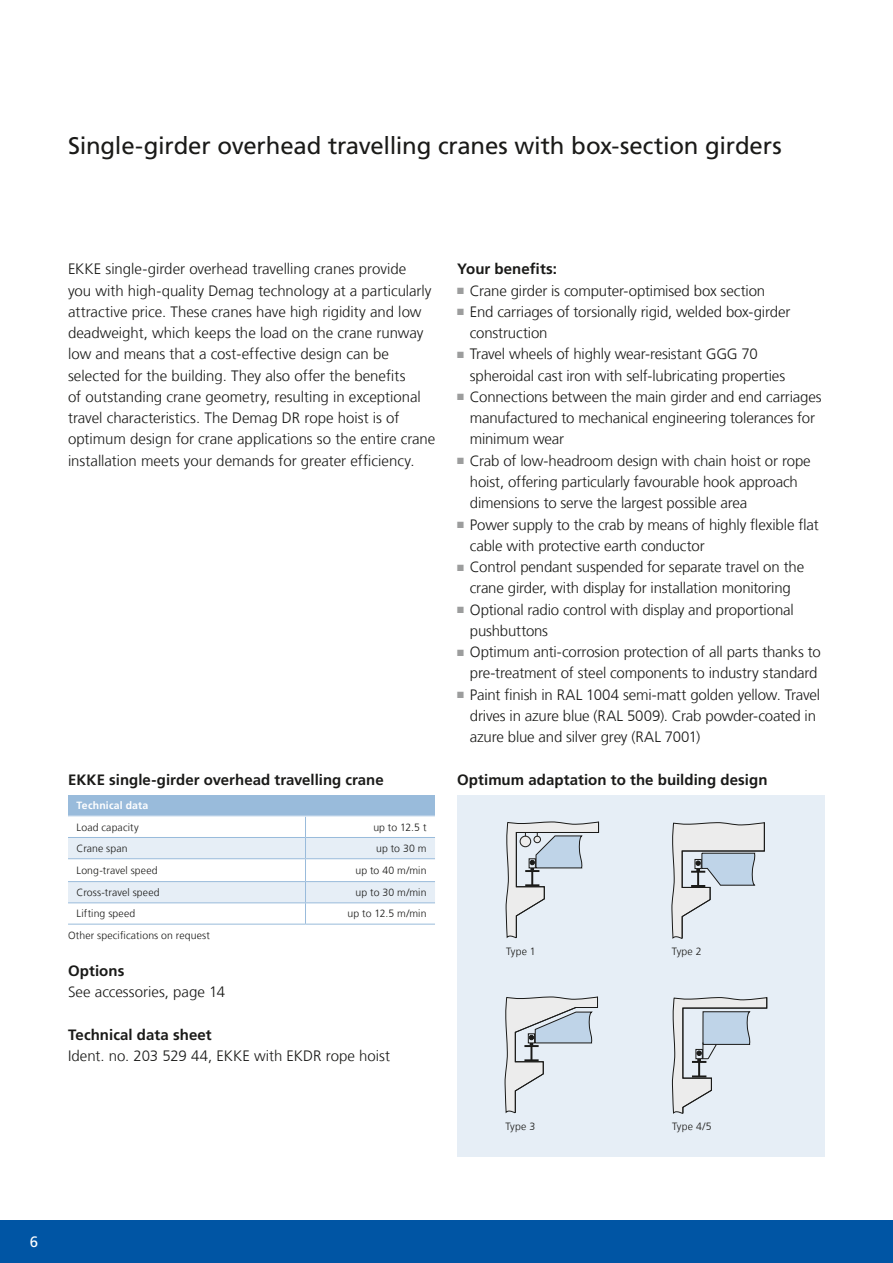
<style>
.page{position:relative;width:893px;height:1263px;background:#fff}
.page>*{position:absolute;margin:0;border:0;box-sizing:border-box;transform-origin:0 0}
.t1{font:24px "Frutiger LT Com";letter-spacing:-.01em;color:#1a1a18}
.t2{font:300 15px/21.3px "Frutiger LT Com";letter-spacing:-.01em;color:#1a1a18}
.t3{font:700 15px "Frutiger LT Com";letter-spacing:.005em;color:#1a1a18}
.t4{font:15px "Frutiger LT Com";color:#fff}
.t5{font:300 10.5px "Frutiger LT Com";letter-spacing:.015em;color:#1a1a18}
.t6{font:700 10.5px "Frutiger LT Com";letter-spacing:.015em;color:#fff}
.s1{color:#9c9d9d}
</style>
<div class="page">
<div style="left:0;top:1220px;width:893px;height:43px;background:#0055a4"></div>
<div style="left:457px;top:795px;width:368px;height:362px;background:#e6eef6"></div>
<svg style="left:506px;top:821px;width:93px;height:117px"></svg>
<svg style="left:672px;top:822px;width:93px;height:117px"></svg>
<svg style="left:505px;top:996px;width:93px;height:117px"></svg>
<svg style="left:672px;top:997px;width:95px;height:117px"></svg>
<div style="left:68px;top:795px;width:367px;height:21px;background:#99bbdb"></div>
<svg style="left:68px;top:817px;width:367px;height:107px"></svg>
<hr style="left:68px;top:837px;width:237px;height:1px;background:#99bbdb">
<hr style="left:305px;top:837px;width:130px;height:1px;background:#99bbdb">
<hr style="left:68px;top:858px;width:237px;height:1px;background:#99bbdb">
<hr style="left:305px;top:858px;width:130px;height:1px;background:#99bbdb">
<hr style="left:68px;top:881px;width:237px;height:1px;background:#99bbdb">
<hr style="left:305px;top:881px;width:130px;height:1px;background:#99bbdb">
<hr style="left:68px;top:902px;width:237px;height:1px;background:#99bbdb">
<hr style="left:305px;top:902px;width:130px;height:1px;background:#99bbdb">
<hr style="left:68px;top:924px;width:237px;height:1px;background:#99bbdb">
<hr style="left:305px;top:924px;width:130px;height:1px;background:#99bbdb">
<h1 class="t1" style="left:68px;top:132px;width:715px">Single-girder overhead travelling cranes with box-section girders</h1>
<p class="t2" style="left:68px;top:259px;width:369px">EKKE single-girder overhead travelling cranes provide<br>you with high-quality Demag technology at a particularly attractive price. These cranes have high rigidity and low deadweight, which keeps the load on the crane runway low and means that a cost-effective design can be selected for the building. They also offer the benefits<br>of outstanding crane geometry, resulting in exceptional travel characteristics. The Demag DR rope hoist is of optimum design for crane applications so the entire crane installation meets your demands for greater efficiency.</p>
<p class="t3" style="left:68px;top:771px;width:317px">EKKE single-girder overhead travelling crane</p>
<p class="t6" style="left:77px;top:799px;width:73px">Technical data</p>
<p class="t5" style="left:77px;top:821px;width:64px">Load capacity</p>
<p class="t5" style="left:373px;top:821px;width:55px">up to 12.5 t</p>
<p class="t5" style="left:77px;top:842px;width:53px">Crane span</p>
<p class="t5" style="left:376px;top:842px;width:52px">up to 30 m</p>
<p class="t5" style="left:77px;top:864px;width:83px">Long-travel speed</p>
<p class="t5" style="left:355px;top:864px;width:73px">up to 40 m/min</p>
<p class="t5" style="left:77px;top:886px;width:85px">Cross-travel speed</p>
<p class="t5" style="left:356px;top:886px;width:72px">up to 30 m/min</p>
<p class="t5" style="left:77px;top:908px;width:60px">Lifting speed</p>
<p class="t5" style="left:348px;top:908px;width:80px">up to 12.5 m/min</p>
<p class="t5" style="left:68px;top:929px;width:143px">Other specifications on request</p>
<p class="t3" style="left:68px;top:962px;width:58px">Options</p>
<p class="t2" style="left:68px;top:981px;width:158px">See accessories, page 14</p>
<p class="t3" style="left:68px;top:1026px;width:145px">Technical data sheet</p>
<p class="t2" style="left:68px;top:1045px;width:324px">Ident. no. 203 529 44, EKKE with EKDR rope hoist</p>
<p class="t3" style="left:457px;top:260px;width:101px">Your benefits:</p>
<p class="t2" style="left:457px;top:280px;width:310px"><span class="s1">■</span> Crane girder is computer-optimised box section</p>
<p class="t2" style="left:470px;top:301px;width:322px;text-indent:-13px"><span class="s1">■</span> End carriages of torsionally rigid, welded box-girder construction</p>
<p class="t2" style="left:470px;top:344px;width:317px;text-indent:-13px"><span class="s1">■</span> Travel wheels of highly wear-resistant GGG 70 spheroidal cast iron with self-lubricating properties</p>
<p class="t2" style="left:470px;top:386px;width:353px;text-indent:-13px"><span class="s1">■</span> Connections between the main girder and end carriages manufactured to mechanical engineering tolerances for minimum wear</p>
<p class="t2" style="left:470px;top:450px;width:342px;text-indent:-13px"><span class="s1">■</span> Crab of low-headroom design with chain hoist or rope hoist, offering particularly favourable hook approach dimensions to serve the largest possible area</p>
<p class="t2" style="left:470px;top:514px;width:350px;text-indent:-13px"><span class="s1">■</span> Power supply to the crab by means of highly flexible flat cable with protective earth conductor</p>
<p class="t2" style="left:457px;top:556px;width:349px;text-align:center"><span class="s1">■</span> Control pendant suspended for separate travel on the crane girder, with display for installation monitoring</p>
<p class="t2" style="left:470px;top:599px;width:325px;text-indent:-13px"><span class="s1">■</span> Optional radio control with display and proportional pushbuttons</p>
<p class="t2" style="left:457px;top:641px;width:365px;text-align:right"><span class="s1">■</span> Optimum anti-corrosion protection of all parts thanks to pre-treatment of steel components to industry standard</p>
<p class="t2" style="left:470px;top:684px;width:352px;text-indent:-13px"><span class="s1">■</span> Paint finish in RAL 1004 semi-matt golden yellow. Travel drives in azure blue (RAL 5009). Crab powder-coated in azure blue and silver grey (RAL 7001)</p>
<p class="t3" style="left:457px;top:771px;width:312px">Optimum adaptation to the building design</p>
<p class="t5" style="left:506px;top:945px;width:31px">Type 1</p>
<p class="t5" style="left:672px;top:945px;width:31px">Type 2</p>
<p class="t5" style="left:505px;top:1120px;width:31px">Type 3</p>
<p class="t5" style="left:672px;top:1120px;width:41px">Type 4/5</p>
<p class="t4" style="left:30px;top:1233px;width:10px">6</p>
</div>
